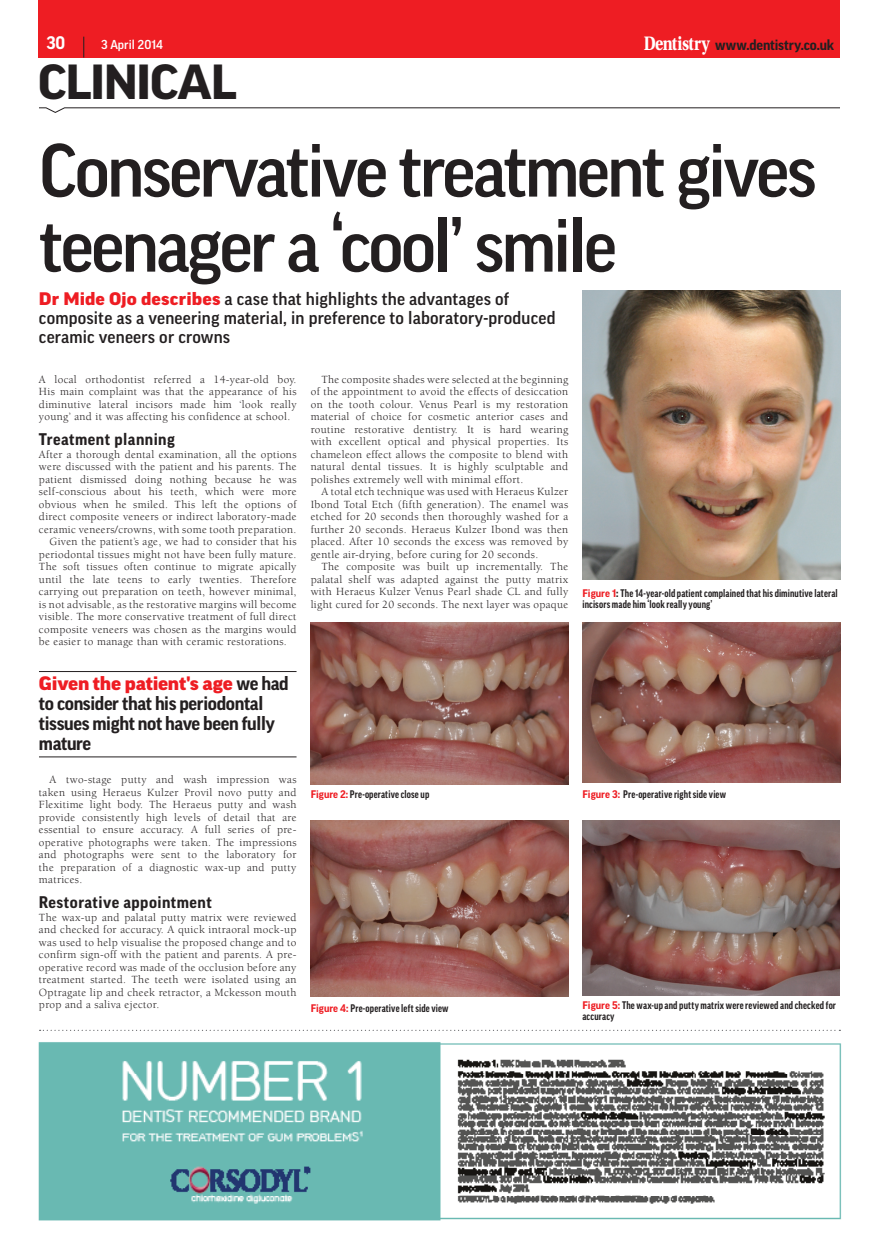
<style>
.page{position:relative;width:879px;height:1234px;background:#fff}
.page>*{position:absolute;margin:0;border:0;box-sizing:border-box;transform-origin:0 0}
.t1{font:500 72.5px/75px "Good Pro";letter-spacing:-.04em;color:#231f20}
.t2{font:700 expanded 47.5px "Good Pro";letter-spacing:-.045em;color:#231f20}
.t3{font:700 18.75px/20px "Good Pro";letter-spacing:-.02em;color:#231f20}
.t4{font:500 17.5px/18.8px "Good Pro";letter-spacing:.01em;color:#231f20}
.t5{font:700 17.5px "Good Pro";color:#fff}
.t6{font:700 16.25px "Good Pro";letter-spacing:.03em;color:#231f20}
.t7{font:700 14.25px "Good Pro";letter-spacing:-.01em;color:#231f20}
.t8{font:500 12.5px "Good Pro";color:#fff}
.t9{font:11.25px/12.5px "Berkeley";letter-spacing:.03em;color:#231f20;text-align:justify}
.t10{font:700 condensed 10.62px/10.5px "Good Pro";letter-spacing:.015em;color:#231f20}
.s1{font-family:"Utopia Std";font-size:20.5px;color:#fff}
.s2{font-weight:900;font-stretch:expanded;color:#ee1d23}
.s3{font-stretch:normal;color:#ee1d23}
.s4{font-stretch:normal}
</style>
<div class="page">
<div style="left:39px;top:0;width:801px;height:58px;background:#ee1d23"></div>
<svg style="left:84px;top:37px;width:1px;height:21px"></svg>
<svg style="left:39px;top:107px;width:801px;height:6px"></svg>
<hr style="left:39px;top:671px;width:257px;height:1px;background:#231f20">
<hr style="left:39px;top:756px;width:257px;height:1px;background:#231f20">
<img style="left:582px;top:291px;width:258px;height:288px">
<img style="left:311px;top:622px;width:257px;height:161px">
<img style="left:582px;top:622px;width:258px;height:160px">
<img style="left:311px;top:820px;width:257px;height:176px">
<img style="left:582px;top:820px;width:257px;height:175px">
<img style="left:38px;top:1042px;width:804px;height:179px">
<svg style="left:40px;top:1029px;width:800px;height:1px"></svg>
<h3 class="t5" style="left:46px;top:33px;width:20px">30</h3>
<p class="t8" style="left:101px;top:38px;width:63px">3 April 2014</p>
<p class="t7" style="left:644px;top:36px;width:192px"><span class="s1">Dentistry</span> www.dentistry.co.uk</p>
<h2 class="t2" style="left:38px;top:55px;width:201px">CLINICAL</h2>
<h1 class="t1" style="left:39px;top:133px;width:779px">Conservative treatment gives teenager a ‘cool’ smile</h1>
<h3 class="t4" style="left:39px;top:289px;width:518px"><span class="s2">Dr Mide Ojo describes</span> a case that highlights the advantages of composite as a veneering material, in preference to laboratory-produced ceramic veneers or crowns</h3>
<p class="t9" style="left:39px;top:373px;width:259px">A local orthodontist referred a 14-year-old boy.<br>His main complaint was that the appearance of his diminutive lateral incisors made him ‘look really young’ and it was affecting his confidence at school.</p>
<h3 class="t6" style="left:39px;top:430px;width:137px">Treatment planning</h3>
<p class="t9" style="left:39px;top:448px;width:259px">After a thorough dental examination, all the options</p>
<p class="t9" style="left:39px;top:460px;width:259px">were discussed with the patient and his parents. The</p>
<p class="t9" style="left:39px;top:473px;width:259px">patient dismissed doing nothing because he was</p>
<p class="t9" style="left:39px;top:485px;width:259px">self-conscious about his teeth, which were more</p>
<p class="t9" style="left:39px;top:498px;width:259px">obvious when he smiled. This left the options of</p>
<p class="t9" style="left:39px;top:510px;width:259px">direct composite veneers or indirect laboratory-made</p>
<p class="t9" style="left:39px;top:523px;width:259px">ceramic veneers/crowns, with some tooth preparation.</p>
<p class="t9" style="left:50px;top:535px;width:248px">Given the patient’s age, we had to consider that his</p>
<p class="t9" style="left:39px;top:548px;width:259px">periodontal tissues might not have been fully mature.</p>
<p class="t9" style="left:39px;top:560px;width:259px">The soft tissues often continue to migrate apically</p>
<p class="t9" style="left:39px;top:573px;width:259px">until the late teens to early twenties. Therefore</p>
<p class="t9" style="left:39px;top:585px;width:259px">carrying out preparation on teeth, however minimal,</p>
<p class="t9" style="left:39px;top:598px;width:259px">is not advisable, as the restorative margins will become</p>
<p class="t9" style="left:39px;top:610px;width:259px">visible. The more conservative treatment of full direct</p>
<p class="t9" style="left:39px;top:623px;width:259px">composite veneers was chosen as the margins would</p>
<p class="t9" style="left:39px;top:635px;width:249px">be easier to manage than with ceramic restorations.</p>
<h3 class="t3" style="left:39px;top:672px;width:251px"><span class="s2">Given the patient's age</span> we had to consider that his periodontal tissues might not have been fully mature</h3>
<p class="t9" style="left:39px;top:773px;width:259px;text-indent:11px">A two-stage putty and wash impression was taken using Heraeus Kulzer Provil novo putty and Flexitime light body. The Heraeus putty and wash provide consistently high levels of detail that are essential to ensure accuracy. A full series of pre&shy;operative photographs were taken. The impressions and photographs were sent to the laboratory for the preparation of a diagnostic wax-up and putty matrices.</p>
<h3 class="t6" style="left:39px;top:893px;width:174px">Restorative appointment</h3>
<p class="t9" style="left:39px;top:910px;width:259px">The wax-up and palatal putty matrix were reviewed and checked for accuracy. A quick intraoral mock-up was used to help visualise the proposed change and to confirm sign-off with the patient and parents. A pre&shy;operative record was made of the occlusion before any treatment started. The teeth were isolated using an Optragate lip and cheek retractor, a Mckesson mouth prop and a saliva ejector.</p>
<p class="t9" style="left:311px;top:373px;width:259px;text-indent:11px">The composite shades were selected at the beginning of the appointment to avoid the effects of desiccation on the tooth colour. Venus Pearl is my restoration material of choice for cosmetic anterior cases and routine restorative dentistry. It is hard wearing with excellent optical and physical properties. Its chameleon effect allows the composite to blend with natural dental tissues. It is highly sculptable and polishes extremely well with minimal effort.</p>
<p class="t9" style="left:311px;top:485px;width:259px;text-indent:11px">A total etch technique was used with Heraeus Kulzer Ibond Total Etch (fifth generation). The enamel was etched for 20 seconds then thoroughly washed for a further 20 seconds. Heraeus Kulzer Ibond was then placed. After 10 seconds the excess was removed by gentle air-drying, before curing for 20 seconds.</p>
<p class="t9" style="left:311px;top:560px;width:259px;text-indent:11px">The composite was built up incrementally. The palatal shelf was adapted against the putty matrix with Heraeus Kulzer Venus Pearl shade CL and fully light cured for 20 seconds. The next layer was opaque</p>
<p class="t10" style="left:311px;top:788px;width:120px"><span class="s3">Figure 2:</span> Pre-operative close up</p>
<p class="t10" style="left:311px;top:1002px;width:139px"><span class="s3">Figure 4:</span> Pre-operative left side view</p>
<p class="t10" style="left:582px;top:588px;width:257px"><span class="s3">Figure 1</span><span class="s4">:</span> The 14-year-old patient complained that his diminutive lateral incisors made him ‘look really young’</p>
<p class="t10" style="left:582px;top:788px;width:145px"><span class="s3">Figure 3:</span> Pre-operative right side view</p>
<p class="t10" style="left:582px;top:1000px;width:255px"><span class="s3">Figure 5:</span> The wax-up and putty matrix were reviewed and checked for accuracy</p>
</div>
